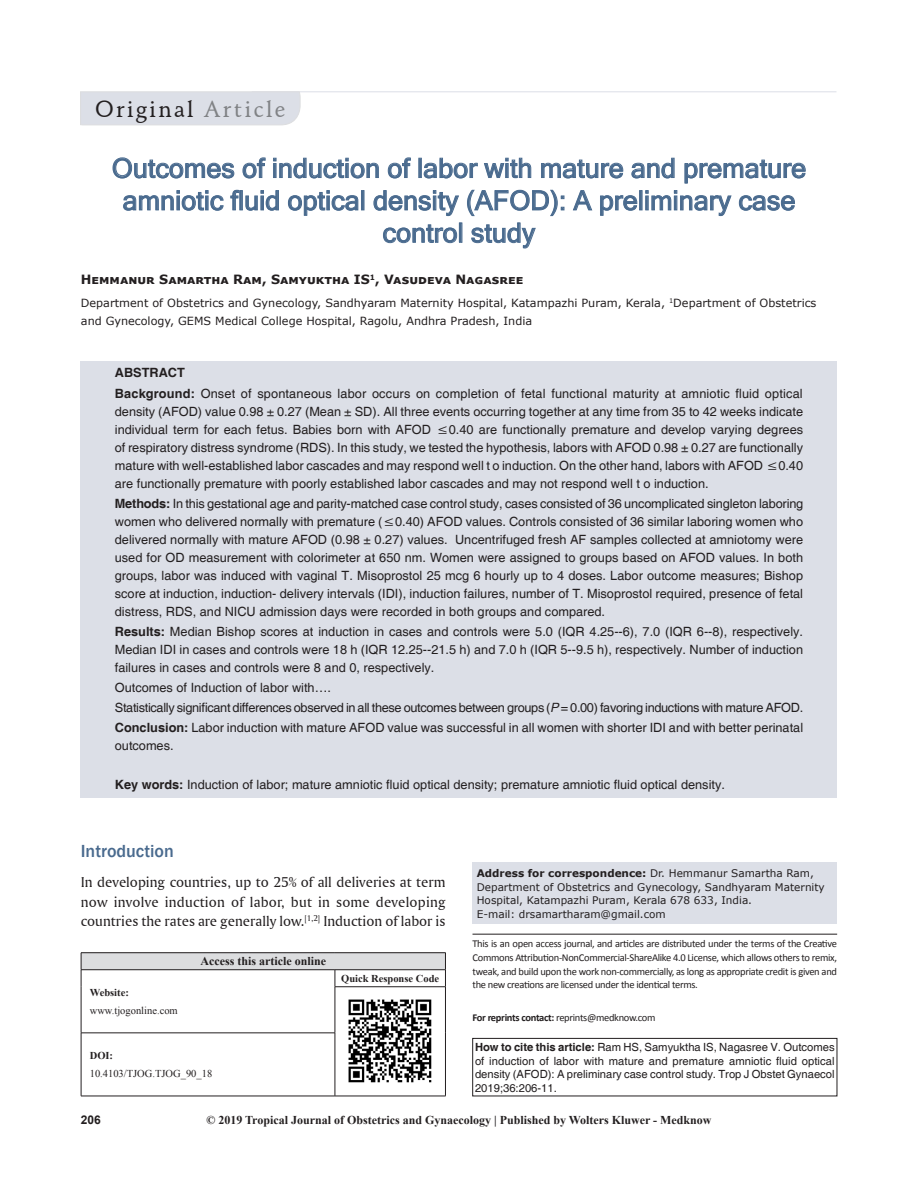
<style>
.page{position:relative;width:918px;height:1188px;background:#fff}
.page>*{position:absolute;margin:0;border:0;box-sizing:border-box;transform-origin:0 0}
.AT{font:27px/32.4px "Microsoft Sans Serif";color:#496a8e;text-align:center}
.AH{font:500 22.5px "Schneidler BT";letter-spacing:.1em;color:#231f20}
.t1{font:500 18px "Franklin Gothic";color:#496a8e}
.TX{font:15px/19.5px "Amerigo BT Roman A";color:#231f20;text-align:justify}
.ABS{font:12.75px/18px "Helvetica";color:#231f20;text-align:justify}
.ABS-2{font:12.75px "Helvetica";letter-spacing:-.025em;color:#231f20}
.KWD{font:12.75px "Helvetica";color:#231f20}
.AU{font:700 12.75px "Verdana";color:#231f20}
.ABSH{font:700 12.75px "Helvetica";color:#231f20}
.AAO{font:700 12px "Times New Roman";color:#231f20}
.V_Folio{font:700 12px "Arial";color:#231f20}
.SRC{font:11.25px/13.5px "Helvetica";color:#231f20;text-align:justify}
.AFF{font:11.25px/18px "Verdana";color:#231f20}
.TX-2{font:10.5px/13.6px "Calibri";letter-spacing:-.03em;color:#231f20;text-align:justify}
.ADD{font:10.5px/13.6px "Verdana";color:#231f20}
.DOI_TX{font:10.5px "Times New Roman";color:#231f20}
.WEB_TX{font:10.5px "Times New Roman";color:#231f20}
.QRC{font:700 10.5px "Times New Roman";color:#231f20}
.WEB{font:700 10.5px "Times New Roman";color:#231f20}
.DOI{font:700 10.5px "Times New Roman";color:#231f20}
.s1{color:#808285}
.s2{font-weight:700}
.s3{font-style:italic}
</style>
<div class="page">
<hr style="left:252px;top:91px;width:584px;height:1px;background:#dcdfe7">
<div style="left:80px;top:91px;width:221px;height:35px;background:#dcdfe7"></div>
<div style="left:81px;top:362px;width:756px;height:436px;background:#dcdfe7"></div>
<svg style="left:113px;top:157px;width:121px;height:21px"></svg>
<svg style="left:242px;top:157px;width:24px;height:21px"></svg>
<svg style="left:273px;top:158px;width:106px;height:20px"></svg>
<svg style="left:388px;top:157px;width:23px;height:21px"></svg>
<div style="left:419px;top:158px;width:3px;height:20px;border:1px solid #496a8e"></div>
<svg style="left:424px;top:158px;width:54px;height:20px"></svg>
<svg style="left:484px;top:158px;width:47px;height:20px"></svg>
<svg style="left:541px;top:159px;width:82px;height:19px"></svg>
<svg style="left:631px;top:158px;width:44px;height:20px"></svg>
<svg style="left:684px;top:159px;width:122px;height:25px"></svg>
<svg style="left:123px;top:190px;width:101px;height:21px"></svg>
<svg style="left:230px;top:190px;width:49px;height:21px"></svg>
<svg style="left:288px;top:190px;width:70px;height:26px"></svg>
<div style="left:361px;top:190px;width:3px;height:20px;border:1px solid #496a8e"></div>
<svg style="left:373px;top:190px;width:86px;height:26px"></svg>
<svg style="left:467px;top:189px;width:97px;height:27px"></svg>
<svg style="left:573px;top:190px;width:19px;height:21px"></svg>
<svg style="left:600px;top:195px;width:37px;height:21px"></svg>
<div style="left:639px;top:190px;width:3px;height:20px;border:1px solid #496a8e"></div>
<svg style="left:645px;top:190px;width:87px;height:26px"></svg>
<svg style="left:739px;top:195px;width:56px;height:16px"></svg>
<svg style="left:383px;top:224px;width:74px;height:19px"></svg>
<div style="left:459px;top:223px;width:3px;height:20px;border:1px solid #496a8e"></div>
<svg style="left:471px;top:222px;width:65px;height:27px"></svg>
<div style="left:81px;top:953px;width:364px;height:17px;background:#dcdddf"></div>
<hr style="left:81px;top:952px;width:254px;height:1px;background:#231f20">
<hr style="left:335px;top:952px;width:111px;height:1px;background:#231f20">
<hr style="left:81px;top:969px;width:254px;height:1px;background:#231f20">
<svg style="left:81px;top:953px;width:1px;height:34px"></svg>
<hr style="left:335px;top:969px;width:111px;height:1px;background:#231f20">
<svg style="left:335px;top:970px;width:1px;height:16px"></svg>
<svg style="left:445px;top:953px;width:1px;height:33px"></svg>
<hr style="left:81px;top:987px;width:1px;height:46px;background:#231f20">
<hr style="left:335px;top:986px;width:111px;height:1px;background:#231f20">
<hr style="left:335px;top:987px;width:1px;height:46px;background:#231f20">
<hr style="left:445px;top:987px;width:1px;height:46px;background:#231f20">
<hr style="left:81px;top:1033px;width:254px;height:1px;background:#231f20">
<hr style="left:81px;top:1033px;width:1px;height:63px;background:#231f20">
<hr style="left:335px;top:1033px;width:1px;height:63px;background:#231f20">
<hr style="left:445px;top:1033px;width:1px;height:63px;background:#231f20">
<hr style="left:81px;top:1096px;width:254px;height:1px;background:#231f20">
<hr style="left:335px;top:1096px;width:111px;height:1px;background:#231f20">
<img style="left:348px;top:999px;width:84px;height:84px">
<div style="left:472px;top:863px;width:365px;height:61px;background:#dcdfe7"></div>
<hr style="left:472px;top:934px;width:365px;height:1px;background:#231f20">
<div style="left:472px;top:1038px;width:365px;height:58px;border:1px solid #231f20"></div>
<p class="AH" style="left:95px;top:95px;width:192px">Original <span class="s1">Article</span></p>
<p class="AT" style="left:112px;top:151px;width:696px">Outcomes of induction of labor with mature and premature amniotic fluid optical density (AFOD): A preliminary case control study</p>
<p class="AU" style="left:81px;top:271px;width:444px">Hemmanur Samartha Ram, Samyuktha IS<sup>1</sup>, Vasudeva Nagasree</p>
<p class="AFF" style="left:81px;top:293px;width:737px">Department of Obstetrics and Gynecology, Sandhyaram Maternity Hospital, Katampazhi Puram, Kerala, <sup>1</sup>Department of Obstetrics and Gynecology, GEMS Medical College Hospital, Ragolu, Andhra Pradesh, India</p>
<p class="ABSH" style="left:115px;top:365px;width:72px">ABSTRACT</p>
<p class="ABS" style="left:115px;top:385px;width:690px"><span class="s2">Background:</span> Onset of spontaneous labor occurs on completion of fetal functional maturity at amniotic fluid optical density (AFOD) value 0.98 ± 0.27 (Mean ± SD). All three events occurring together at any time from 35 to 42 weeks indicate individual term for each fetus. Babies born with AFOD ≤0.40 are functionally premature and develop varying degrees of respiratory distress syndrome (RDS). In this study, we tested the hypothesis, labors with AFOD 0.98 ± 0.27 are functionally mature with well‑established labor cascades and may respond well t o induction. On the other hand, labors with AFOD ≤0.40 are functionally premature with poorly established labor cascades and may not respond well t o induction.</p>
<p class="ABS" style="left:115px;top:495px;width:690px"><span class="s2">Methods:</span> In this gestational age and parity‑matched case control study, cases consisted of 36 uncomplicated singleton laboring women who delivered normally with premature (≤0.40) AFOD values. Controls consisted of 36 similar laboring women who delivered normally with mature AFOD (0.98 ± 0.27) values. Uncentrifuged fresh AF samples collected at amniotomy were used for OD measurement with colorimeter at 650 nm. Women were assigned to groups based on AFOD values. In both groups, labor was induced with vaginal T. Misoprostol 25 mcg 6 hourly up to 4 doses. Labor outcome measures; Bishop score at induction, induction‑ delivery intervals (IDI), induction failures, number of T. Misoprostol required, presence of fetal distress, RDS, and NICU admission days were recorded in both groups and compared.</p>
<p class="ABS" style="left:115px;top:623px;width:690px"><span class="s2">Results:</span> Median Bishop scores at induction in cases and controls were 5.0 (IQR 4.25‑‑6), 7.0 (IQR 6‑‑8), respectively.<br>Median IDI in cases and controls were 18 h (IQR 12.25‑‑21.5 h) and 7.0 h (IQR 5‑‑9.5 h), respectively. Number of induction failures in cases and controls were 8 and 0, respectively.</p>
<p class="ABS" style="left:115px;top:679px;width:218px">Outcomes of Induction of labor with….</p>
<p class="ABS-2" style="left:115px;top:700px;width:690px">Statistically significant differences observed in all these outcomes between groups (<span class="s3">P</span> = 0.00) favoring inductions with mature AFOD.</p>
<p class="ABS" style="left:115px;top:719px;width:690px"><span class="s2">Conclusion:</span> Labor induction with mature AFOD value was successful in all women with shorter IDI and with better perinatal outcomes.</p>
<p class="KWD" style="left:115px;top:777px;width:612px"><span class="s2">Key words:</span> Induction of labor; mature amniotic fluid optical density; premature amniotic fluid optical density.</p>
<h1 class="t1" style="left:81px;top:840px;width:95px">Introduction</h1>
<p class="TX" style="left:81px;top:872px;width:366px">In developing countries, up to 25% of all deliveries at term now involve induction of labor, but in some developing countries the rates are generally low.<sup>[1,2]</sup> Induction of labor is</p>
<p class="WEB" style="left:90px;top:985px;width:41px">Website:</p>
<p class="WEB_TX" style="left:90px;top:1003px;width:89px">www.tjogonline.com</p>
<p class="AAO" style="left:200px;top:953px;width:127px">Access this article online</p>
<p class="DOI" style="left:90px;top:1048px;width:25px">DOI:</p>
<p class="DOI_TX" style="left:90px;top:1066px;width:124px">10.4103/TJOG.TJOG_90_18</p>
<p class="QRC" style="left:341px;top:971px;width:100px">Quick Response Code</p>
<p class="ADD" style="left:477px;top:866px;width:350px"><span class="s2">Address for correspondence:</span> Dr. Hemmanur Samartha Ram, Department of Obstetrics and Gynecology, Sandhyaram Maternity Hospital, Katampazhi Puram, Kerala 678 633, India.<br>E‑mail: drsamartharam@gmail.com</p>
<p class="TX-2" style="left:472px;top:937px;width:366px">This is an open access journal, and articles are distributed under the terms of the Creative Commons Attribution‑NonCommercial‑ShareAlike 4.0 License, which allows others to remix, tweak, and build upon the work non‑commercially, as long as appropriate credit is given and the new creations are licensed under the identical terms.</p>
<p class="TX-2" style="left:472px;top:1011px;width:185px"><span class="s2">For reprints contact:</span> reprints@medknow.com</p>
<p class="SRC" style="left:475px;top:1041px;width:361px"><span class="s2">How to cite this article:</span> Ram HS, Samyuktha IS, Nagasree V. Outcomes of induction of labor with mature and premature amniotic fluid optical density (AFOD): A preliminary case control study. Trop J Obstet Gynaecol 2019;36:206-11.</p>
<p class="V_Folio" style="left:81px;top:1112px;width:22px">206</p>
<p class="AAO" style="left:206px;top:1111px;width:507px">© 2019 Tropical Journal of Obstetrics and Gynaecology | Published by Wolters Kluwer - Medknow</p>
</div>
